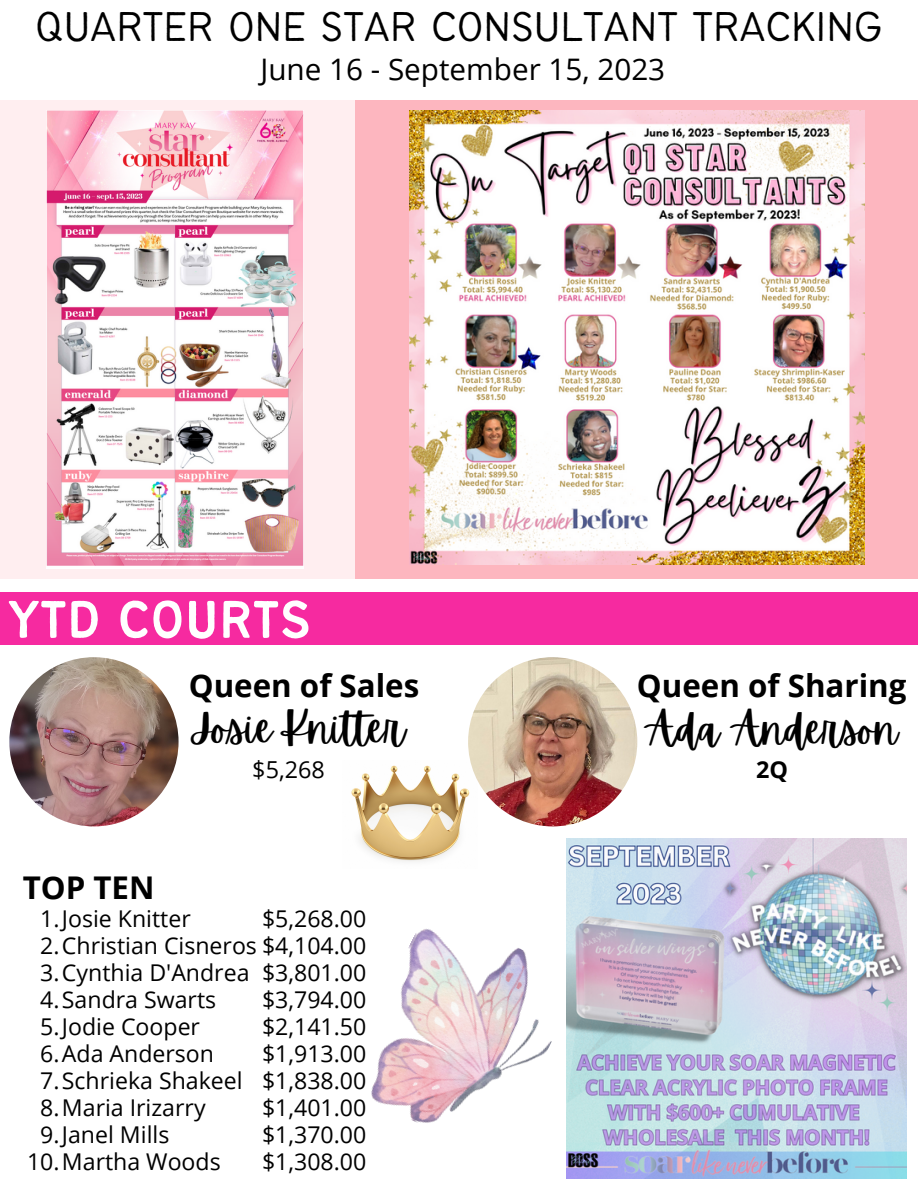
<style>
.page{position:relative;width:918px;height:1188px;background:#fff}
.page>*{position:absolute;margin:0;border:0;box-sizing:border-box;transform-origin:0 0}
.t1{font:58.35px "Bantayog";color:#fff}
.t2{font:300 45.75px "Bantayog";color:#000}
.t3{font:41.85px "Apricots";color:#000}
.t4{font:700 31.35px "Open Sans";color:#000}
.t5{font:29.7px "Open Sans";color:#000}
.t6{font:23.4px "Open Sans";color:#000}
.t7{font:700 23.4px "Open Sans";color:#000}
.t8{font:23.1px "Open Sans";color:#000}
</style>
<div class="page">
<div style="left:0;top:100px;width:356px;height:479px;background:#ffeef0"></div>
<div style="left:356px;top:100px;width:562px;height:479px;background:#fdb6bf"></div>
<div style="left:0;top:592px;width:918px;height:53px;background:#f62aa0"></div>
<img style="left:9px;top:657px;width:170px;height:169px;border-radius:50%">
<img style="left:46px;top:110px;width:258px;height:458px">
<img style="left:351px;top:762px;width:126px;height:100px">
<img style="left:410px;top:110px;width:454px;height:455px">
<img style="left:468px;top:657px;width:169px;height:169px;border-radius:50%">
<img style="left:567px;top:839px;width:340px;height:340px">
<img style="left:371px;top:905px;width:211px;height:255px">
<p class="t2" style="left:35px;top:8px;width:849px">QUARTER ONE STAR CONSULTANT TRACKING</p>
<p class="t5" style="left:260px;top:49px;width:406px">June 16 - September 15, 2023</p>
<p class="t1" style="left:8px;top:597px;width:305px">YTD COURTS</p>
<p class="t4" style="left:189px;top:663px;width:232px">Queen of Sales</p>
<p class="t3" style="left:189px;top:704px;width:217px">Josie Knitter</p>
<p class="t4" style="left:23px;top:865px;width:133px">TOP TEN</p>
<p class="t6" style="left:252px;top:753px;width:74px">$5,268</p>
<p class="t8" style="left:262px;top:902px;width:106px">$5,268.00</p>
<p class="t8" style="left:262px;top:956px;width:106px">$3,801.00</p>
<p class="t8" style="left:262px;top:983px;width:106px">$3,794.00</p>
<p class="t8" style="left:262px;top:1010px;width:106px">$2,141.50</p>
<p class="t8" style="left:262px;top:1037px;width:106px">$1,913.00</p>
<p class="t8" style="left:262px;top:1064px;width:106px">$1,838.00</p>
<p class="t8" style="left:262px;top:1091px;width:106px">$1,401.00</p>
<p class="t8" style="left:262px;top:1118px;width:106px">$1,370.00</p>
<p class="t8" style="left:262px;top:1145px;width:106px">$1,308.00</p>
<p class="t8" style="left:40px;top:902px;width:152px">1.Josie Knitter</p>
<p class="t8" style="left:40px;top:929px;width:327px">2.Christian Cisneros $4,104.00</p>
<p class="t8" style="left:40px;top:956px;width:211px">3.Cynthia D'Andrea</p>
<p class="t8" style="left:40px;top:983px;width:177px">4.Sandra Swarts</p>
<p class="t8" style="left:40px;top:1010px;width:161px">5.Jodie Cooper</p>
<p class="t8" style="left:40px;top:1037px;width:175px">6.Ada Anderson</p>
<p class="t8" style="left:40px;top:1064px;width:204px">7.Schrieka Shakeel</p>
<p class="t8" style="left:40px;top:1091px;width:167px">8.Maria Irizarry</p>
<p class="t8" style="left:40px;top:1118px;width:131px">9.Janel Mills</p>
<p class="t8" style="left:27px;top:1145px;width:195px">10.Martha Woods</p>
<p class="t4" style="left:637px;top:664px;width:271px">Queen of Sharing</p>
<p class="t3" style="left:647px;top:705px;width:252px">Ada Anderson</p>
<p class="t7" style="left:756px;top:753px;width:33px">2Q</p>
</div>
